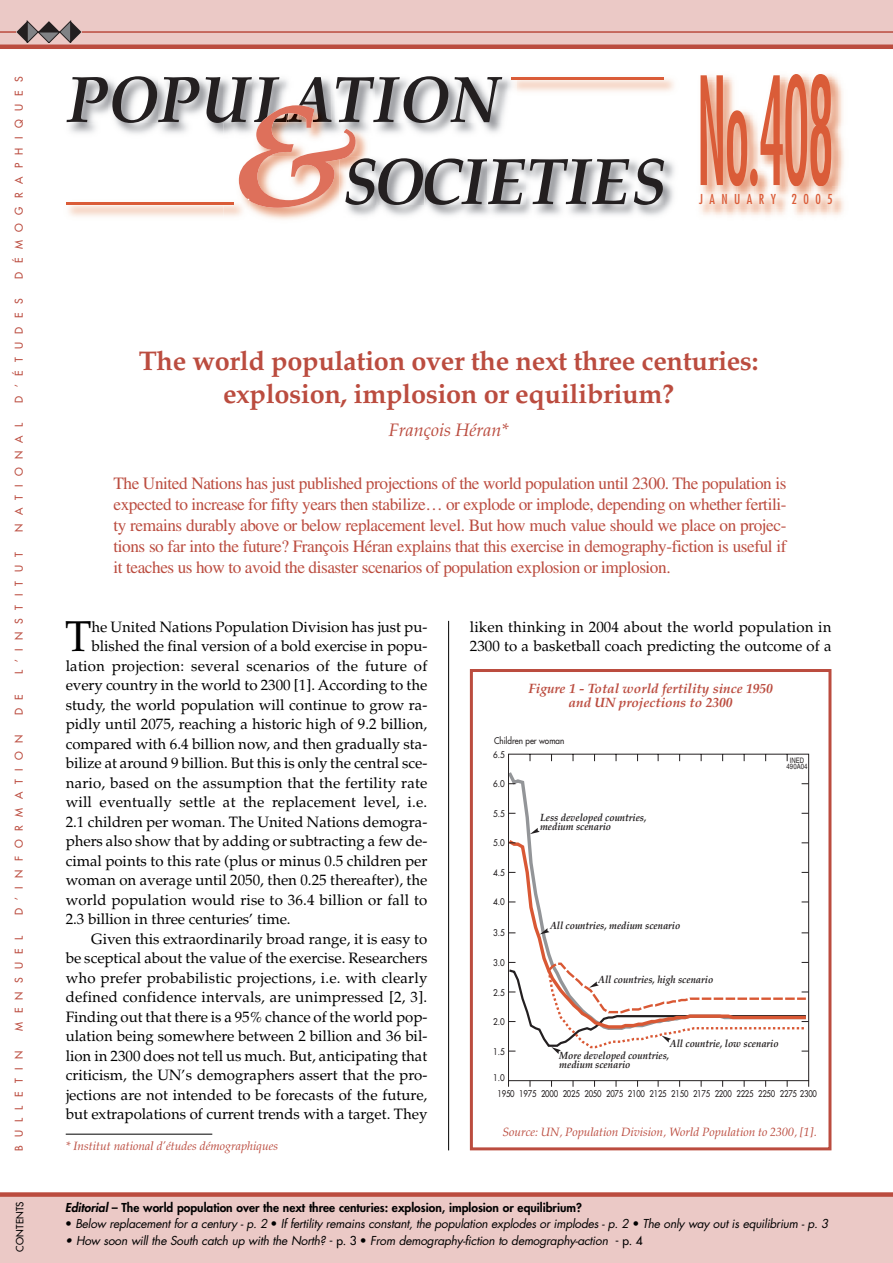
<style>
.page{position:relative;width:893px;height:1263px;background:#fff}
.page>*{position:absolute;margin:0;border:0;box-sizing:border-box;transform-origin:0 0}
.t1{font:condensed 145.5px "Futura";color:#da5c38;scale:.44 1}
.t2{font:italic 700 65.55px/82.1px "Palatino";letter-spacing:.01em;color:#231f20;scale:.95 1}
.t3{font:43.05px "Palatino";color:#000}
.t4{font:700 27px/33px "Palatino";letter-spacing:-.01em;color:#bb4c3f;text-align:center}
.t5{font:italic 18px "Palatino";color:#bb4c3f}
.t6{font:17.25px/21px "Times";letter-spacing:-.025em;color:#bb4c3f;text-align:justify}
.t7{font:15px/19.5px "Palatino";color:#000}
.t8{font:italic 700 13.5px/14.2px "Palatino";color:#bb4c3f;text-align:center}
.t9{font:condensed 13.35px "Futura";letter-spacing:.48em;color:#da5c38}
.t10{font:italic 12px "Futura";letter-spacing:-.02em;color:#000}
.t11{font:italic 12px "Palatino";color:#bb4c3f}
.t12{font:800 12px "Futura";color:#000}
.t13{font:italic 700 10.5px/9px "Palatino";color:#231f20;scale:.9 1}
.t14{font:10.5px "Futura";letter-spacing:.8em;color:#bb4c3f}
.t15{font:9.75px "Futura";letter-spacing:.02em;color:#000}
.t16{font:9px "Futura";letter-spacing:-.025em;color:#231f20;scale:.85 1}
.t17{font:9px "Futura";letter-spacing:-.025em;color:#231f20;scale:.9 1}
.t18{font:9px "Futura";color:#231f20;scale:.9 1}
.t19{font:7.5px/6.8px "Helvetica";color:#231f20;text-align:center;scale:.8 1}
.s1{font-style:italic}
.s2{font-style:normal}
</style>
<div class="page">
<div style="left:0;top:0;width:892px;height:47px;background:#ebc9c6"></div>
<hr style="left:0;top:31px;width:892px;height:2px;background:#bb4c3f">
<hr style="left:0;top:45px;width:892px;height:4px;background:#bb4c3f">
<hr style="left:448px;top:621px;width:1px;height:529px;background:#000">
<hr style="left:66px;top:1134px;width:146px;height:1px;background:#000">
<div style="left:0;top:1195px;width:892px;height:68px;background:#ebc9c6"></div>
<div style="left:0;top:1192px;width:892px;height:5px;background:#bb4c3f"></div>
<svg style="left:16px;top:21px;width:65px;height:22px"></svg>
<div style="left:470px;top:669px;width:361px;height:481px;border:3px solid #bb4c3f"></div>
<svg style="left:508px;top:754px;width:301px;height:327px"></svg>
<svg style="left:530px;top:828px;width:9px;height:6px"></svg>
<svg style="left:539px;top:928px;width:10px;height:6px"></svg>
<svg style="left:508px;top:961px;width:300px;height:93px"></svg>
<img style="left:69px;top:78px;width:439px;height:56px">
<img style="left:69px;top:78px;width:39px;height:44px">
<img style="left:112px;top:77px;width:112px;height:46px">
<img style="left:375px;top:77px;width:73px;height:46px">
<img style="left:450px;top:78px;width:52px;height:44px">
<img style="left:375px;top:159px;width:300px;height:57px">
<img style="left:375px;top:159px;width:1px;height:46px">
<img style="left:378px;top:159px;width:147px;height:46px">
<img style="left:461px;top:159px;width:2px;height:45px">
<img style="left:529px;top:159px;width:135px;height:46px">
<img style="left:224px;top:78px;width:151px;height:142px">
<img style="left:224px;top:77px;width:28px;height:46px">
<img style="left:254px;top:77px;width:33px;height:28px">
<img style="left:289px;top:77px;width:43px;height:28px">
<img style="left:287px;top:78px;width:2px;height:27px">
<img style="left:336px;top:77px;width:39px;height:46px">
<img style="left:373px;top:77px;width:1px;height:34px">
<img style="left:355px;top:158px;width:20px;height:47px">
<img style="left:68px;top:199px;width:181px;height:21px">
<svg style="left:239px;top:105px;width:116px;height:103px"></svg>
<hr style="left:66px;top:202px;width:167px;height:3px;background:#da5c38">
<hr style="left:511px;top:77px;width:153px;height:3px;background:#da5c38">
<img style="left:831px;top:74px;width:13px;height:112px">
<img style="left:702px;top:74px;width:129px;height:112px">
<img style="left:700px;top:186px;width:144px;height:30px">
<img style="left:733px;top:186px;width:92px;height:1px">
<img style="left:700px;top:194px;width:132px;height:10px">
<p class="t14" style="left:14px;top:279px;width:204px;rotate:-90deg">DÉMOGRAPHIQUES</p>
<p class="t14" style="left:14px;top:403px;width:106px;rotate:-90deg">D’ÉTUDES</p>
<p class="t14" style="left:14px;top:532px;width:111px;rotate:-90deg">NATIONAL</p>
<p class="t14" style="left:14px;top:674px;width:123px;rotate:-90deg">L’INSTITUT</p>
<p class="t14" style="left:14px;top:715px;width:22px;rotate:-90deg">D E</p>
<p class="t14" style="left:14px;top:915px;width:182px;rotate:-90deg">D’INFORMATION</p>
<p class="t14" style="left:14px;top:1031px;width:97px;rotate:-90deg">MENSUEL</p>
<p class="t14" style="left:14px;top:1151px;width:102px;rotate:-90deg">BULLETIN</p>
<p class="t15" style="left:15px;top:1252px;width:52px;rotate:-90deg">CONTENTS</p>
<h1 class="t1" style="left:725px;top:64px;width:249px">o.408</h1>
<p class="t9" style="left:734px;top:193px;width:88px">UARY 200</p>
<p class="t9" style="left:827px;top:193px;width:7px">5</p>
<h2 class="t2" style="left:66px;top:66px;width:194px">POPU</h2>
<h2 class="t2" style="left:343px;top:66px;width:406px;text-indent:31px">ION<br>SOCIETIES <sup>N</sup></h2>
<p class="t9" style="left:699px;top:193px;width:30px">JAN</p>
<h3 class="t4" style="left:139px;top:348px;width:621px">The world population over the next three centuries: explosion, implosion or equilibrium?</h3>
<p class="t5" style="left:388px;top:423px;width:121px">François Héran*</p>
<p class="t6" style="left:113px;top:474px;width:674px">The United Nations has just published projections of the world population until 2300. The population is expected to increase for fifty years then stabilize… or explode or implode, depending on whether fertili&shy;ty remains durably above or below replacement level. But how much value should we place on projec&shy;tions so far into the future? François Héran explains that this exercise in demography-fiction is useful if it teaches us how to avoid the disaster scenarios of population explosion or implosion.</p>
<h3 class="t3" style="left:65px;top:620px;width:28px">T</h3>
<p class="t7" style="left:91px;top:619px;width:337px">he United Nations Population Division has just pu-</p>
<p class="t7" style="left:91px;top:638px;width:337px">blished the final version of a bold exercise in popu-</p>
<p class="t7" style="left:66px;top:658px;width:363px">lation projection: several scenarios of the future of</p>
<p class="t7" style="left:66px;top:677px;width:363px">every country in the world to 2300 [1]. According to the</p>
<p class="t7" style="left:66px;top:697px;width:363px">study, the world population will continue to grow ra-</p>
<p class="t7" style="left:66px;top:716px;width:363px">pidly until 2075, reaching a historic high of 9.2 billion,</p>
<p class="t7" style="left:66px;top:736px;width:363px">compared with 6.4 billion now, and then gradually sta-</p>
<p class="t7" style="left:66px;top:755px;width:363px">bilize at around 9 billion. But this is only the central sce-</p>
<p class="t7" style="left:66px;top:775px;width:363px">nario, based on the assumption that the fertility rate</p>
<p class="t7" style="left:66px;top:794px;width:363px">will eventually settle at the replacement level, i.e.</p>
<p class="t7" style="left:66px;top:814px;width:363px">2.1 children per woman. The United Nations demogra-</p>
<p class="t7" style="left:66px;top:833px;width:363px">phers also show that by adding or subtracting a few de-</p>
<p class="t7" style="left:66px;top:853px;width:363px">cimal points to this rate (plus or minus 0.5 children per</p>
<p class="t7" style="left:66px;top:872px;width:363px">woman on average until 2050, then 0.25 thereafter), the</p>
<p class="t7" style="left:66px;top:892px;width:363px">world population would rise to 36.4 billion or fall to</p>
<p class="t7" style="left:66px;top:911px;width:226px">2.3 billion in three centuries’ time.</p>
<p class="t7" style="left:91px;top:931px;width:337px">Given this extraordinarily broad range, it is easy to</p>
<p class="t7" style="left:66px;top:950px;width:363px">be sceptical about the value of the exercise. Researchers</p>
<p class="t7" style="left:66px;top:970px;width:363px">who prefer probabilistic projections, i.e. with clearly</p>
<p class="t7" style="left:66px;top:989px;width:363px">defined confidence intervals, are unimpressed [2, 3].</p>
<p class="t7" style="left:66px;top:1009px;width:363px">Finding out that there is a 95% chance of the world pop-</p>
<p class="t7" style="left:66px;top:1028px;width:363px">ulation being somewhere between 2 billion and 36 bil-</p>
<p class="t7" style="left:66px;top:1048px;width:363px">lion in 2300 does not tell us much. But, anticipating that</p>
<p class="t7" style="left:66px;top:1067px;width:363px">criticism, the UN’s demographers assert that the pro-</p>
<p class="t7" style="left:66px;top:1087px;width:363px">jections are not intended to be forecasts of the future,</p>
<p class="t7" style="left:66px;top:1106px;width:363px">but extrapolations of current trends with a target. They</p>
<p class="t11" style="left:66px;top:1141px;width:214px">* Institut national d’études démographiques</p>
<p class="t7" style="left:470px;top:619px;width:363px">liken thinking in 2004 about the world population in<br>2300 to a basketball coach predicting the outcome of a</p>
<p class="t8" style="left:528px;top:682px;width:246px">Figure 1 - Total world fertility since 1950 and UN projections to 2300</p>
<p class="t18" style="left:494px;top:736px;width:79px">Children per woman</p>
<p class="t17" style="left:493px;top:750px;width:15px">6.5</p>
<p class="t17" style="left:493px;top:779px;width:15px">6.0</p>
<p class="t19" style="left:786px;top:757px;width:27px">INED<br>490A04</p>
<p class="t17" style="left:493px;top:809px;width:15px">5.5</p>
<p class="t17" style="left:493px;top:839px;width:15px">5.0</p>
<p class="t17" style="left:493px;top:868px;width:15px">4.5</p>
<p class="t17" style="left:493px;top:898px;width:15px">4.0</p>
<p class="t17" style="left:493px;top:929px;width:15px">3.5</p>
<p class="t17" style="left:493px;top:958px;width:15px">3.0</p>
<p class="t17" style="left:493px;top:988px;width:15px">2.5</p>
<p class="t17" style="left:493px;top:1017px;width:15px">2.0</p>
<p class="t17" style="left:493px;top:1047px;width:15px">1.5</p>
<p class="t17" style="left:493px;top:1074px;width:15px">1.0</p>
<p class="t13" style="left:540px;top:814px;width:120px">Less developed countries, medium scenario</p>
<p class="t13" style="left:550px;top:922px;width:146px">All countries, medium scenario</p>
<p class="t13" style="left:598px;top:977px;width:129px">All countries, high scenario</p>
<p class="t13" style="left:670px;top:1040px;width:122px">All countrie, low scenario</p>
<p class="t13" style="left:559px;top:1053px;width:124px">More developed countries, medium scenario</p>
<p class="t16" style="left:497px;top:1089px;width:377px">1950 1975 2000 2025 2050 2075 2100 2125 2150 2175 2200 2225 2250 2275 2300</p>
<p class="t11" style="left:502px;top:1127px;width:316px">Source: UN, Population Division, World Population to 2300, [1].</p>
<p class="t12" style="left:65px;top:1202px;width:518px"><span class="s1">Editorial</span> – The world population over the next three centuries: explosion, implosion or equilibrium?</p>
<p class="t10" style="left:65px;top:1219px;width:764px"><span class="s2">•</span> Below replacement for a century - p. 2 <span class="s2">•</span> If fertility remains constant, the population explodes or implodes - p. 2 <span class="s2">•</span> The only way out is equilibrium - p. 3</p>
<p class="t10" style="left:65px;top:1235px;width:579px">• How soon will the South catch up with the North? <span class="s2">- p. 3 •</span> From demography-fiction to demography-action <span class="s2">- p. 4</span></p>
</div>
